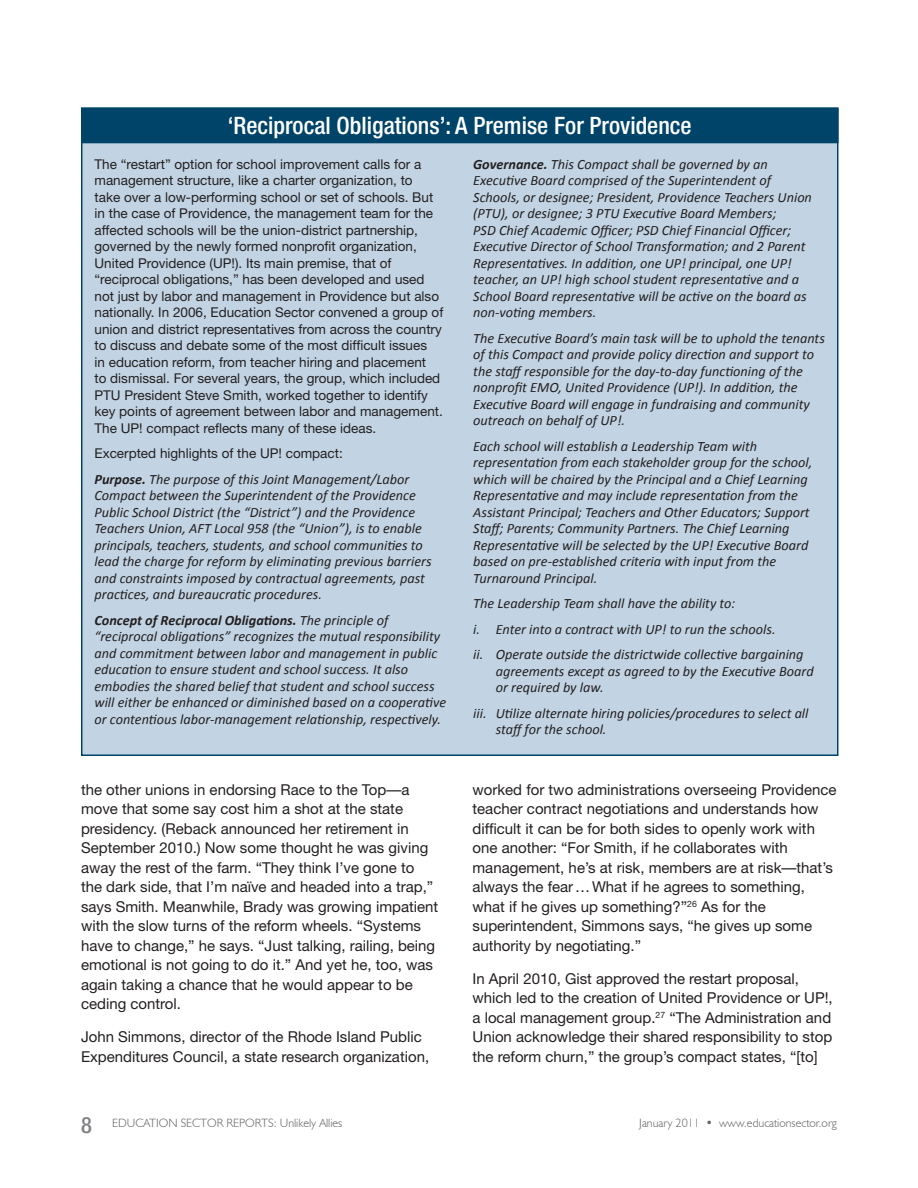
<style>
.page{position:relative;width:918px;height:1188px;background:#fff}
.page>*{position:absolute;margin:0;border:0;box-sizing:border-box;transform-origin:0 0}
.t1{font:500 condensed 24px "Helvetica Neue";color:#fff}
.t2{font:15px/19.5px "Helvetica Neue";color:#231f20}
.t3{font:italic 14.25px/16.5px "Calibri";color:#231f20}
.t4{font:13.5px/16.5px "Helvetica Neue LT Std";color:#231f20}
.t5{font:300 12px "Humanist 521 BT";color:#636366}
.s1{font-weight:700}
.s2{font-family:"Helvetica Neue";font-weight:500;font-stretch:condensed;font-size:22.5px;color:#808285}
</style>
<div class="page">
<div style="left:82px;top:109px;width:756px;height:646px;background:#c2d4e3"></div>
<div style="left:81px;top:107px;width:757px;height:36px;background:#00446a"></div>
<h1 class="t1" style="left:228px;top:111px;width:465px">‘Reciprocal Obligations’: A Premise For Providence</h1>
<p class="t4" style="left:94px;top:156px;width:350px">The “restart” option for school improvement calls for a management structure, like a charter organization, to<br>take over a low-performing school or set of schools. But in the case of Providence, the management team for the affected schools will be the union-district partnership, governed by the newly formed nonprofit organization, United Providence (UP!). Its main premise, that of “reciprocal obligations,” has been developed and used not just by labor and management in Providence but also nationally. In 2006, Education Sector convened a group of union and district representatives from across the country to discuss and debate some of the most difficult issues<br>in education reform, from teacher hiring and placement<br>to dismissal. For several years, the group, which included PTU President Steve Smith, worked together to identify key points of agreement between labor and management.<br>The UP! compact reflects many of these ideas.</p>
<p class="t4" style="left:94px;top:445px;width:250px">Excerpted highlights of the UP! compact:</p>
<p class="t3" style="left:94px;top:470px;width:339px"><span class="s1">Purpose.</span> The purpose of this Joint Management/Labor Compact between the Superintendent of the Providence Public School District (the “District”) and the Providence Teachers Union, AFT Local 958 (the “Union”), is to enable principals, teachers, students, and school communities to lead the charge for reform by eliminating previous barriers and constraints imposed by contractual agreements, past practices, and bureaucratic procedures.</p>
<p class="t3" style="left:94px;top:611px;width:353px"><span class="s1">Concept of Reciprocal Obligations.</span> The principle of “reciprocal obligations” recognizes the mutual responsibility and commitment between labor and management in public education to ensure student and school success. It also embodies the shared belief that student and school success will either be enhanced or diminished based on a cooperative or contentious labor-management relationship, respectively.</p>
<p class="t3" style="left:473px;top:155px;width:340px"><span class="s1">Governance.</span> This Compact shall be governed by an Executive Board comprised of the Superintendent of Schools, or designee; President, Providence Teachers Union (PTU), or designee; 3 PTU Executive Board Members;<br>PSD Chief Academic Officer; PSD Chief Financial Officer; Executive Director of School Transformation; and 2 Parent Representatives. In addition, one UP! principal, one UP! teacher, an UP! high school student representative and a School Board representative will be active on the board as non-voting members.</p>
<p class="t3" style="left:473px;top:329px;width:353px">The Executive Board’s main task will be to uphold the tenants of this Compact and provide policy direction and support to the staff responsible for the day-to-day functioning of the nonprofit EMO, United Providence (UP!). In addition, the Executive Board will engage in fundraising and community outreach on behalf of UP!.</p>
<p class="t3" style="left:473px;top:437px;width:341px">Each school will establish a Leadership Team with representation from each stakeholder group for the school, which will be chaired by the Principal and a Chief Learning Representative and may include representation from the Assistant Principal; Teachers and Other Educators; Support Staff; Parents; Community Partners. The Chief Learning Representative will be selected by the UP! Executive Board based on pre-established criteria with input from the Turnaround Principal.</p>
<p class="t3" style="left:473px;top:590px;width:332px;line-height:25.5px">The Leadership Team shall have the ability to:<br>i. Enter into a contract with UP! to run the schools.<br>ii. Operate outside the districtwide collective bargaining</p>
<p class="t3" style="left:496px;top:662px;width:319px">agreements except as agreed to by the Executive Board or required by law.</p>
<p class="t3" style="left:496px;top:704px;width:314px;text-indent:-23px">iii. Utilize alternate hiring policies/procedures to select all staff for the school.</p>
<p class="t2" style="left:81px;top:780px;width:359px">the other unions in endorsing Race to the Top—a move that some say cost him a shot at the state presidency. (Reback announced her retirement in September 2010.) Now some thought he was giving away the rest of the farm. “They think I’ve gone to the dark side, that I’m naïve and headed into a trap,” says Smith. Meanwhile, Brady was growing impatient with the slow turns of the reform wheels. “Systems have to change,” he says. “Just talking, railing, being emotional is not going to do it.” And yet he, too, was again taking a chance that he would appear to be ceding control.</p>
<p class="t2" style="left:81px;top:1027px;width:350px">John Simmons, director of the Rhode Island Public<br>Expenditures Council, a state research organization,</p>
<p class="t2" style="left:472px;top:780px;width:366px">worked for two administrations overseeing Providence teacher contract negotiations and understands how difficult it can be for both sides to openly work with one another: “For Smith, if he collaborates with management, he’s at risk, members are at risk—that’s always the fear…What if he agrees to something, what if he gives up something?”<sup>26</sup> As for the superintendent, Simmons says, “he gives up some authority by negotiating.”</p>
<p class="t2" style="left:473px;top:969px;width:362px">In April 2010, Gist approved the restart proposal, which led to the creation of United Providence or UP!, a local management group.<sup>27</sup> “The Administration and Union acknowledge their shared responsibility to stop the reform churn,” the group’s compact states, “[to]</p>
<p class="t5" style="left:81px;top:1116px;width:263px"><span class="s2">8</span> EDUCATION SECTOR REPORTS: Unlikely Allies</p>
<p class="t5" style="left:639px;top:1116px;width:199px">January 2011 • www.educationsector.org</p>
</div>
